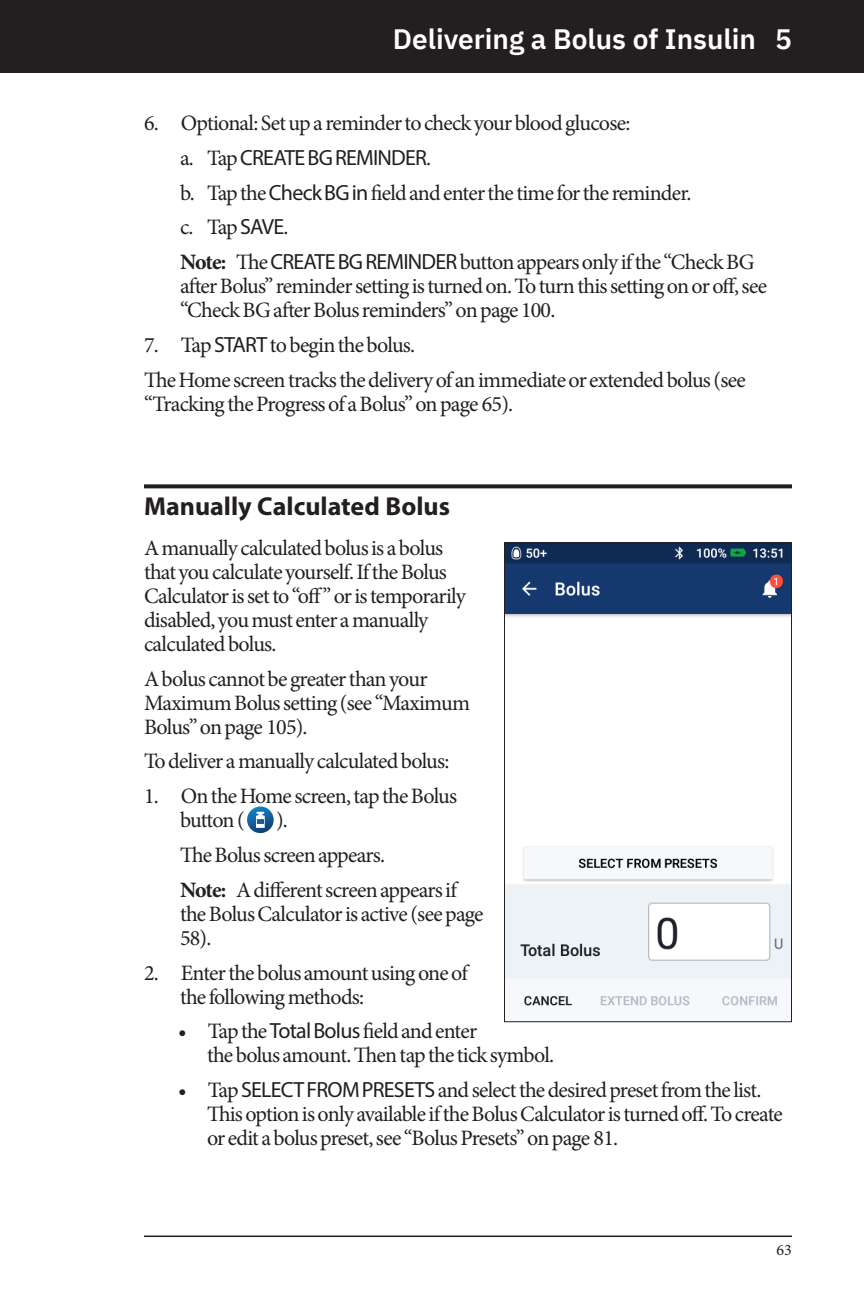
<style>
.page{position:relative;width:864px;height:1296px;background:#fff}
.page>*{position:absolute;margin:0;border:0;box-sizing:border-box;transform-origin:0 0}
.t1{font:600 28px "IBM Plex Sans";color:#fff}
.Head1{font:700 26px "Myriad Pro";color:#231f20}
.BodyText{font:22px/24px "Minion Pro";letter-spacing:-.04em;color:#231f20}
.t2{font:22px "Myriad Pro";letter-spacing:-.035em;color:#231f20}
.BodyTextIndent{font:22px "Minion Pro";letter-spacing:-.04em;color:#231f20}
.t3{font:16px "Minion Pro";color:#231f20}
.s1{font-family:"Minion Pro"}
.s2{font-family:"Myriad Pro"}
.s3{font-weight:700}
</style>
<div class="page">
<div style="left:19px;top:0;width:845px;height:73px;background:#231f20"></div>
<hr style="left:144px;top:1236px;width:648px;height:1px;background:#231f20">
<svg style="left:0;top:0;width:19px;height:73px"></svg>
<svg style="left:144px;top:484px;width:648px;height:4px;background:#383435"></svg>
<svg style="left:247px;top:807px;width:27px;height:27px"></svg>
<img style="left:506px;top:544px;width:284px;height:462px">
<div style="left:504px;top:542px;width:288px;height:480px;border:1px solid #231f20"></div>
<p class="t1" style="left:393px;top:17px;width:401px">Delivering a Bolus of Insulin 5</p>
<p class="BodyText" style="left:144px;top:111px;width:488px">6. Optional: Set up a reminder to check your blood glucose:</p>
<p class="t2" style="left:180px;top:144px;width:253px"><span class="s1">a. Tap</span> CREATE BG REMINDER<span class="s1">.</span></p>
<p class="BodyText" style="left:180px;top:181px;width:513px">b. Tap the <span class="s2">Check BG in</span> field and enter the time for the reminder.</p>
<p class="BodyText" style="left:180px;top:215px;width:110px">c. Tap <span class="s2">SAVE</span>.</p>
<p class="BodyText" style="left:180px;top:250px;width:589px"><span class="s3">Note:</span> The <span class="s2">CREATE BG REMINDER</span> button appears only if the “Check BG after Bolus” reminder setting is turned on. To turn this setting on or off, see “Check BG after Bolus reminders” on page 100.</p>
<p class="BodyText" style="left:144px;top:333px;width:273px">7. Tap <span class="s2">START</span> to begin the bolus.</p>
<p class="BodyText" style="left:144px;top:368px;width:603px">The Home screen tracks the delivery of an immediate or extended bolus (see “Tracking the Progress of a Bolus” on page 65).</p>
<p class="Head1" style="left:144px;top:490px;width:308px">Manually Calculated Bolus</p>
<p class="BodyText" style="left:144px;top:536px;width:324px">A manually calculated bolus is a bolus that you calculate yourself. If the Bolus Calculator is set to “off” or is temporarily disabled, you must enter a manually calculated bolus.</p>
<p class="BodyText" style="left:144px;top:667px;width:328px">A bolus cannot be greater than your<br>Maximum Bolus setting (see “Maximum<br>Bolus” on page 105).</p>
<p class="BodyText" style="left:144px;top:749px;width:307px">To deliver a manually calculated bolus:</p>
<p class="BodyText" style="left:180px;top:784px;width:279px;text-indent:-36px">1. On the Home screen, tap the Bolus button (</p>
<p class="BodyText" style="left:276px;top:808px;width:13px">).</p>
<p class="BodyTextIndent" style="left:180px;top:840px;width:207px">The Bolus screen appears.</p>
<p class="BodyText" style="left:180px;top:878px;width:305px"><span class="s3">Note:</span> A different screen appears if the Bolus Calculator is active (see page<br>58).</p>
<p class="BodyText" style="left:180px;top:961px;width:289px;text-indent:-36px">2. Enter the bolus amount using one of the following methods:</p>
<p class="BodyText" style="left:207px;top:1019px;width:349px;text-indent:-29px">• Tap the <span class="s2">Total Bolus</span> field and enter<br>the bolus amount. Then tap the tick symbol.</p>
<p class="BodyText" style="left:207px;top:1078px;width:577px;text-indent:-29px">• Tap <span class="s2">SELECT FROM PRESETS</span> and select the desired preset from the list.<br>This option is only available if the Bolus Calculator is turned off. To create or edit a bolus preset, see “Bolus Presets” on page 81.</p>
<p class="t3" style="left:777px;top:1239px;width:17px">63</p>
</div>
